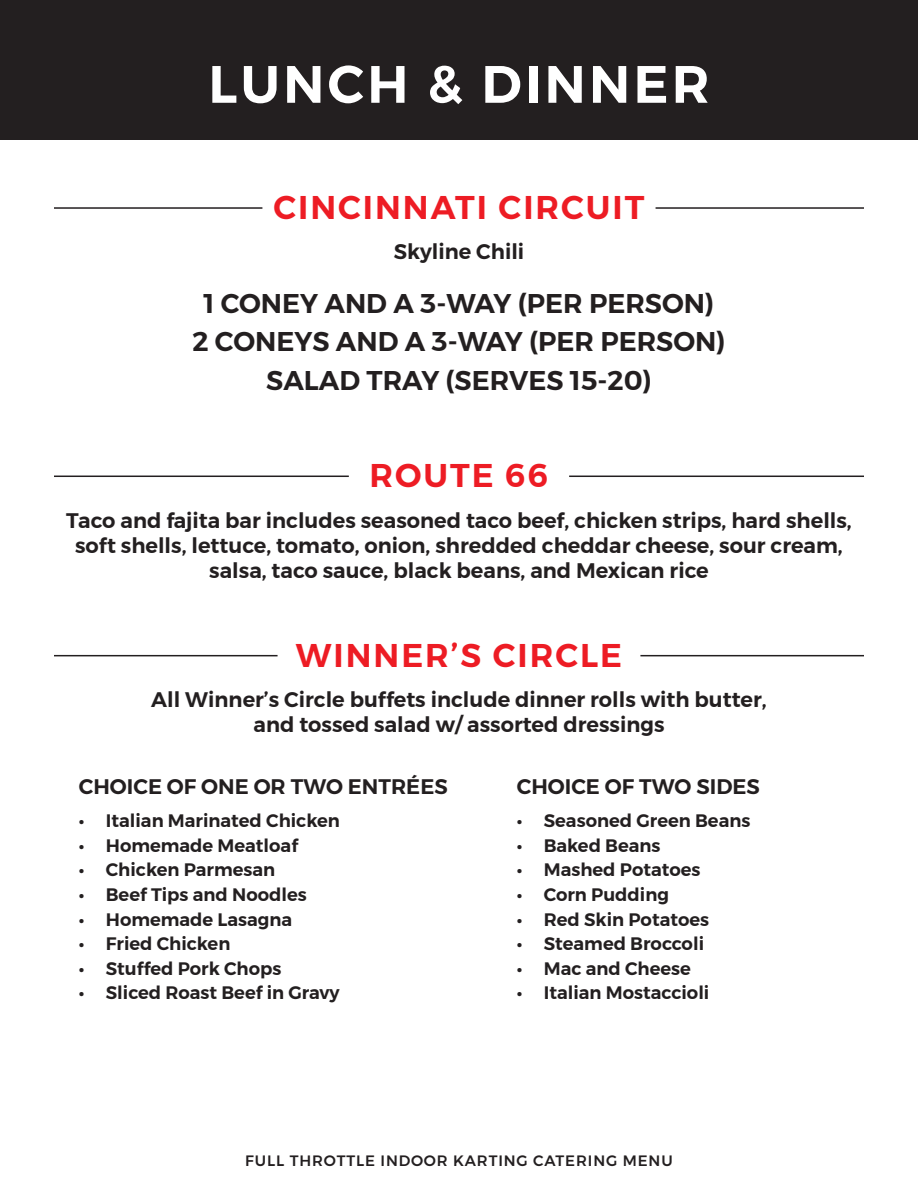
<style>
.page{position:relative;width:918px;height:1188px;background:#fff}
.page>*{position:absolute;margin:0;border:0;box-sizing:border-box;transform-origin:0 0}
.t1{font:600 52.5px "Montserrat";letter-spacing:.06em;color:#fff}
.t2{font:600 32.7px "Montserrat";letter-spacing:.06em;color:#ed1c24}
.t3{font:600 27px "Montserrat";color:#231f20}
.t4{font:600 21px/25.2px "Montserrat";color:#231f20;text-align:center}
.t5{font:600 18px "Montserrat";color:#231f20}
.t6{font:500 15px "Montserrat";letter-spacing:.06em;color:#231f20}
</style>
<div class="page">
<div style="left:0;top:0;width:918px;height:140px;background:#231f20"></div>
<hr style="left:656px;top:207px;width:208px;height:2px;background:#231f20">
<hr style="left:54px;top:476px;width:295px;height:1px;background:#231f20">
<hr style="left:54px;top:655px;width:224px;height:1px;background:#231f20">
<hr style="left:569px;top:476px;width:295px;height:1px;background:#231f20">
<hr style="left:640px;top:655px;width:224px;height:1px;background:#231f20">
<hr style="left:54px;top:207px;width:208px;height:2px;background:#231f20">
<p class="t1" style="left:208px;top:43px;width:503px">LUNCH &amp; DINNER</p>
<p class="t2" style="left:274px;top:182px;width:372px">CINCINNATI CIRCUIT</p>
<p class="t4" style="left:394px;top:239px;width:132px">Skyline Chili</p>
<p class="t3" style="left:204px;top:282px;width:512px">1 CONEY AND A 3-WAY (PER PERSON)</p>
<p class="t3" style="left:193px;top:320px;width:534px">2 CONEYS AND A 3-WAY (PER PERSON)</p>
<p class="t3" style="left:266px;top:359px;width:387px">SALAD TRAY (SERVES 15-20)</p>
<p class="t2" style="left:369px;top:450px;width:181px">ROUTE 66</p>
<p class="t4" style="left:66px;top:508px;width:787px">Taco and fajita bar includes seasoned taco beef, chicken strips, hard shells, soft shells, lettuce, tomato, onion, shredded cheddar cheese, sour cream,</p>
<p class="t4" style="left:209px;top:558px;width:501px">salsa, taco sauce, black beans, and Mexican rice</p>
<p class="t2" style="left:296px;top:629px;width:328px">WINNER’S CIRCLE</p>
<p class="t4" style="left:151px;top:687px;width:617px">All Winner’s Circle buffets include dinner rolls with butter,</p>
<p class="t4" style="left:253px;top:712px;width:413px">and tossed salad w/ assorted dressings</p>
<p class="t4" style="left:79px;top:774px;width:370px">CHOICE OF ONE OR TWO ENTRÉES</p>
<p class="t5" style="left:79px;top:807px;width:263px">• Italian Marinated Chicken</p>
<p class="t5" style="left:79px;top:831px;width:221px">• Homemade Meatloaf</p>
<p class="t5" style="left:79px;top:856px;width:198px">• Chicken Parmesan</p>
<p class="t5" style="left:79px;top:880px;width:229px">• Beef Tips and Noodles</p>
<p class="t5" style="left:79px;top:905px;width:215px">• Homemade Lasagna</p>
<p class="t5" style="left:79px;top:930px;width:153px">• Fried Chicken</p>
<p class="t5" style="left:79px;top:954px;width:204px">• Stuffed Pork Chops</p>
<p class="t5" style="left:79px;top:979px;width:262px">• Sliced Roast Beef in Gravy</p>
<p class="t4" style="left:517px;top:774px;width:245px">CHOICE OF TWO SIDES</p>
<p class="t5" style="left:517px;top:807px;width:235px">• Seasoned Green Beans</p>
<p class="t5" style="left:517px;top:831px;width:145px">• Baked Beans</p>
<p class="t5" style="left:517px;top:856px;width:185px">• Mashed Potatoes</p>
<p class="t5" style="left:517px;top:880px;width:154px">• Corn Pudding</p>
<p class="t5" style="left:517px;top:905px;width:194px">• Red Skin Potatoes</p>
<p class="t5" style="left:517px;top:930px;width:189px">• Steamed Broccoli</p>
<p class="t5" style="left:517px;top:954px;width:176px">• Mac and Cheese</p>
<p class="t5" style="left:517px;top:979px;width:194px">• Italian Mostaccioli</p>
<p class="t6" style="left:245px;top:1149px;width:429px">FULL THROTTLE INDOOR KARTING CATERING MENU</p>
</div>
